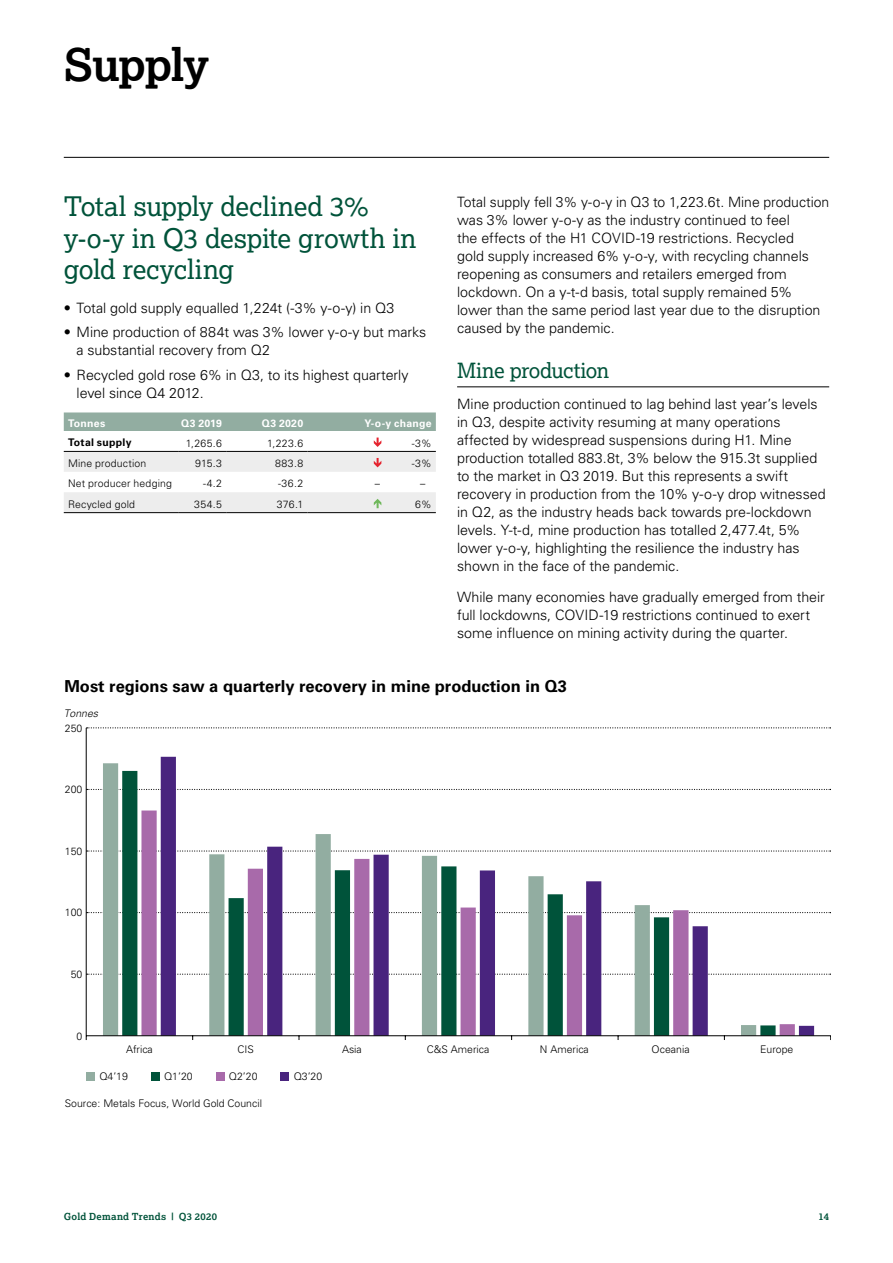
<style>
.page{position:relative;width:893px;height:1263px;background:#fff}
.page>*{position:absolute;margin:0;border:0;box-sizing:border-box;transform-origin:0 0}
.Page_Heading{font:700 45px "Lexia";letter-spacing:-.03em;color:#000}
.Introduction_Green_S{font:27px/31.5px "Lexia";letter-spacing:-.01em;color:#00533a}
.Green_Head_Lexia_Reg{font:21px "Lexia";letter-spacing:-.025em;color:#00533a}
.t1{font:700 16.5px "Univers";color:#000}
.Body_copy_Univers_9{font:300 14.25px/18px "Univers";letter-spacing:-.005em;color:#000}
.Table_text_-_Left{font:300 10.5px "Univers";color:#000}
.Table_text_-_Right{font:300 10.5px "Univers";letter-spacing:.03em;color:#000}
.Table_Top_-_Right{font:700 10.5px "Univers";letter-spacing:.02em;color:#fff}
.Table_text_-_Left-2{font:700 10.5px "Univers";letter-spacing:.025em;color:#000}
.t2{font:italic 300 10.5px "Univers";color:#000}
.t3{font:700 9.75px "Lexia";letter-spacing:.025em;color:#00533a}
</style>
<div class="page">
<hr style="left:64px;top:157px;width:765px;height:1px;background:#000">
<hr style="left:457px;top:387px;width:372px;height:1px;background:#000">
<div style="left:64px;top:412px;width:372px;height:19px;background:#92ada1"></div>
<svg style="left:64px;top:437px;width:372px;height:76px"></svg>
<svg style="left:86px;top:727px;width:745px;height:313px"></svg>
<div style="left:86px;top:1072px;width:9px;height:8px;background:#92ada1"></div>
<div style="left:151px;top:1072px;width:8px;height:8px;background:#00533a"></div>
<div style="left:216px;top:1072px;width:8px;height:8px;background:#a86aaa"></div>
<div style="left:281px;top:1072px;width:8px;height:8px;background:#49247e"></div>
<p class="Page_Heading" style="left:64px;top:36px;width:147px">Supply</p>
<p class="Introduction_Green_S" style="left:64px;top:190px;width:354px">Total supply declined 3% y-o-y in Q3 despite growth in gold recycling</p>
<p class="Body_copy_Univers_9" style="left:64px;top:298px;width:332px">• Total gold supply equalled 1,224t (-3% y-o-y) in Q3</p>
<p class="Body_copy_Univers_9" style="left:77px;top:323px;width:351px;text-indent:-13px">• Mine production of 884t was 3% lower y-o-y but marks a substantial recovery from Q2</p>
<p class="Body_copy_Univers_9" style="left:77px;top:365px;width:334px;text-indent:-13px">• Recycled gold rose 6% in Q3, to its highest quarterly level since Q4 2012.</p>
<p class="Table_Top_-_Right" style="left:68px;top:417px;width:39px">Tonnes</p>
<p class="Table_Top_-_Right" style="left:181px;top:417px;width:42px">Q3 2019</p>
<p class="Table_Top_-_Right" style="left:262px;top:417px;width:43px">Q3 2020</p>
<p class="Table_Top_-_Right" style="left:364px;top:417px;width:69px">Y-o-y change</p>
<p class="Table_text_-_Left-2" style="left:68px;top:436px;width:65px">Total supply</p>
<p class="Table_text_-_Right" style="left:186px;top:436px;width:38px">1,265.6</p>
<p class="Table_text_-_Right" style="left:267px;top:436px;width:38px">1,223.6</p>
<p class="Table_text_-_Right" style="left:412px;top:437px;width:21px">-3%</p>
<p class="Table_text_-_Left" style="left:68px;top:457px;width:80px">Mine production</p>
<p class="Table_text_-_Right" style="left:195px;top:457px;width:28px">915.3</p>
<p class="Table_text_-_Right" style="left:275px;top:457px;width:29px">883.8</p>
<p class="Table_text_-_Right" style="left:412px;top:457px;width:21px">-3%</p>
<p class="Table_text_-_Left" style="left:68px;top:477px;width:105px">Net producer hedging</p>
<p class="Table_text_-_Right" style="left:203px;top:477px;width:20px">-4.2</p>
<p class="Table_text_-_Right" style="left:278px;top:477px;width:27px">-36.2</p>
<p class="Table_text_-_Right" style="left:375px;top:477px;width:7px">–</p>
<p class="Table_text_-_Right" style="left:420px;top:477px;width:7px">–</p>
<p class="Table_text_-_Left" style="left:68px;top:498px;width:69px">Recycled gold</p>
<p class="Table_text_-_Right" style="left:194px;top:498px;width:29px">354.5</p>
<p class="Table_text_-_Right" style="left:277px;top:498px;width:28px">376.1</p>
<p class="Table_text_-_Right" style="left:415px;top:498px;width:18px">6%</p>
<p class="Body_copy_Univers_9" style="left:457px;top:193px;width:374px">Total supply fell 3% y-o-y in Q3 to 1,223.6t. Mine production was 3% lower y-o-y as the industry continued to feel<br>the effects of the H1 COVID-19 restrictions. Recycled<br>gold supply increased 6% y-o-y, with recycling channels reopening as consumers and retailers emerged from lockdown. On a y-t-d basis, total supply remained 5% lower than the same period last year due to the disruption caused by the pandemic.</p>
<p class="Green_Head_Lexia_Reg" style="left:457px;top:357px;width:154px">Mine production</p>
<p class="Body_copy_Univers_9" style="left:457px;top:394px;width:370px">Mine production continued to lag behind last year’s levels in Q3, despite activity resuming at many operations affected by widespread suspensions during H1. Mine production totalled 883.8t, 3% below the 915.3t supplied to the market in Q3 2019. But this represents a swift recovery in production from the 10% y-o-y drop witnessed in Q2, as the industry heads back towards pre-lockdown levels. Y-t-d, mine production has totalled 2,477.4t, 5% lower y-o-y, highlighting the resilience the industry has shown in the face of the pandemic.</p>
<p class="Body_copy_Univers_9" style="left:457px;top:587px;width:369px">While many economies have gradually emerged from their full lockdowns, COVID-19 restrictions continued to exert some influence on mining activity during the quarter.</p>
<p class="t1" style="left:64px;top:677px;width:504px">Most regions saw a quarterly recovery in mine production in Q3</p>
<p class="t2" style="left:64px;top:707px;width:36px">Tonnes</p>
<p class="Table_text_-_Left" style="left:65px;top:721px;width:19px">250</p>
<p class="Table_text_-_Left" style="left:65px;top:783px;width:19px">200</p>
<p class="Table_text_-_Left" style="left:65px;top:845px;width:19px">150</p>
<p class="Table_text_-_Left" style="left:65px;top:906px;width:19px">100</p>
<p class="Table_text_-_Left" style="left:71px;top:968px;width:13px">50</p>
<p class="Table_text_-_Left" style="left:77px;top:1029px;width:7px">0</p>
<p class="Table_text_-_Left" style="left:126px;top:1043px;width:28px">Africa</p>
<p class="Table_text_-_Left" style="left:238px;top:1043px;width:18px">CIS</p>
<p class="Table_text_-_Left" style="left:342px;top:1043px;width:21px">Asia</p>
<p class="Table_text_-_Left" style="left:427px;top:1043px;width:64px">C&amp;S America</p>
<p class="Table_text_-_Left" style="left:540px;top:1043px;width:51px">N America</p>
<p class="Table_text_-_Left" style="left:652px;top:1043px;width:39px">Oceania</p>
<p class="Table_text_-_Left" style="left:760px;top:1043px;width:35px">Europe</p>
<p class="Table_text_-_Left" style="left:99px;top:1070px;width:30px">Q4’19</p>
<p class="Table_text_-_Left" style="left:164px;top:1070px;width:30px">Q1’20</p>
<p class="Table_text_-_Left" style="left:229px;top:1070px;width:30px">Q2’20</p>
<p class="Table_text_-_Left" style="left:294px;top:1070px;width:30px">Q3’20</p>
<p class="Table_text_-_Left" style="left:65px;top:1097px;width:199px">Source: Metals Focus, World Gold Council</p>
<p class="t3" style="left:64px;top:1211px;width:155px">Gold Demand Trends | Q3 2020</p>
<p class="t3" style="left:819px;top:1211px;width:12px">14</p>
</div>
